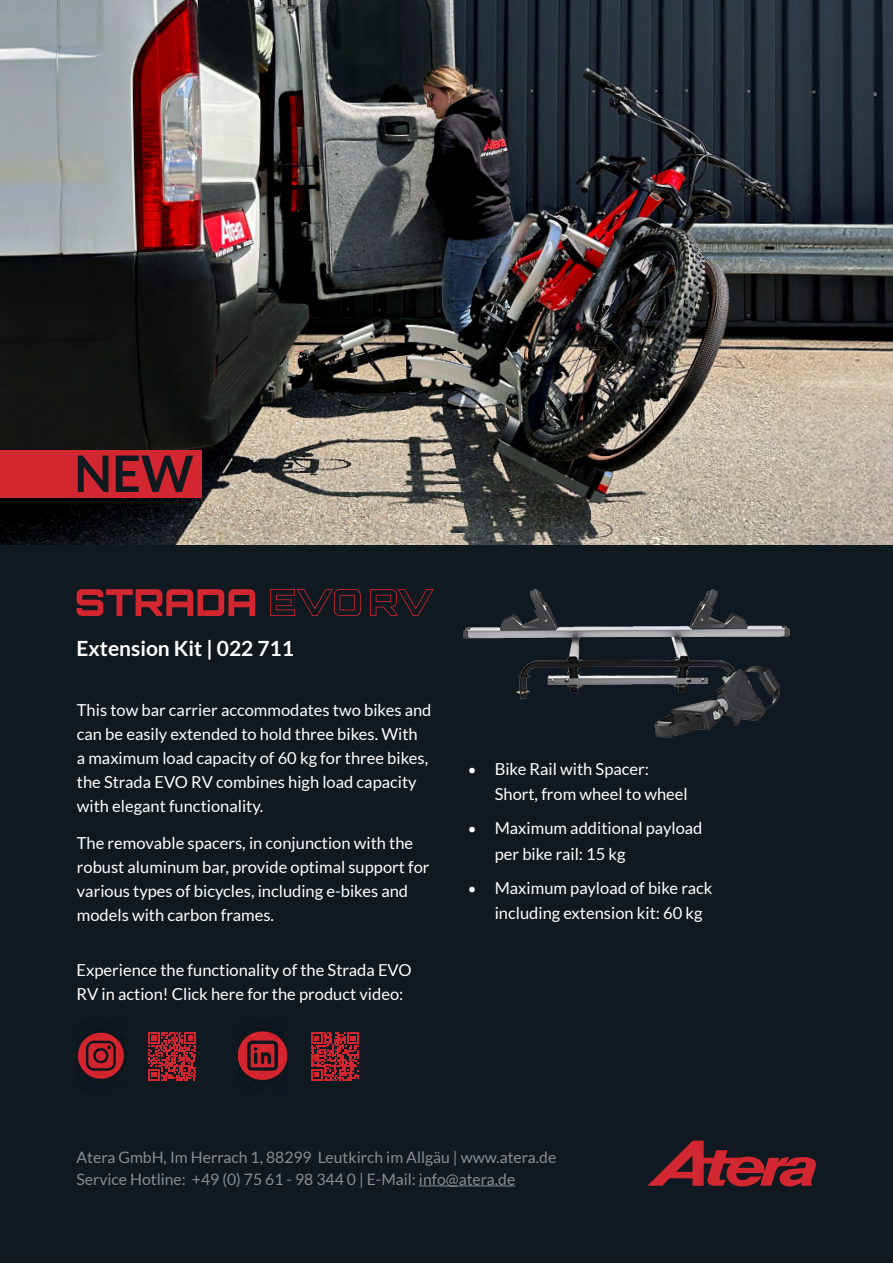
<style>
.page{position:relative;width:893px;height:1263px;background:#101820}
.page>*{position:absolute;margin:0;border:0;box-sizing:border-box;transform-origin:0 0}
.t1{font:700 50.25px "Lato";color:#101820}
.t2{font:700 21px "Lato";color:#fff}
.Detailbeschreibungen{font:16.5px/24px "Lato";color:#fff}
.t3{font:15.75px/22.2px "Lato";color:#8a8d8f}
.s1{font-size:15px}
</style>
<div class="page">
<svg style="left:647px;top:1140px;width:169px;height:46px"></svg>
<hr style="left:419px;top:1185px;width:96px;height:1px;background:#8a8d8f">
<img style="left:0;top:0;width:893px;height:544px">
<img style="left:463px;top:589px;width:327px;height:149px">
<svg style="left:77px;top:589px;width:178px;height:27px"></svg>
<svg style="left:270px;top:589px;width:91px;height:27px"></svg>
<svg style="left:370px;top:589px;width:64px;height:27px"></svg>
<div style="left:0;top:450px;width:201px;height:48px;background:#d22630"></div>
<img style="left:77px;top:1032px;width:48px;height:48px">
<img style="left:238px;top:1031px;width:49px;height:51px">
<svg style="left:148px;top:1032px;width:48px;height:48px"></svg>
<svg style="left:311px;top:1032px;width:48px;height:48px"></svg>
<p class="t1" style="left:74px;top:445px;width:121px">NEW</p>
<p class="t2" style="left:77px;top:636px;width:219px">Extension Kit | 022 711</p>
<p class="Detailbeschreibungen" style="left:77px;top:698px;width:356px">This tow bar carrier accommodates two bikes and can be easily extended to hold three bikes. With<br>a maximum load capacity of 60 kg for three bikes, the Strada EVO RV combines high load capacity with elegant functionality.</p>
<p class="Detailbeschreibungen" style="left:77px;top:831px;width:354px">The removable spacers, in conjunction with the robust aluminum bar, provide optimal support for various types of bicycles, including e-bikes and models with carbon frames.</p>
<p class="Detailbeschreibungen" style="left:77px;top:958px;width:336px">Experience the functionality of the Strada EVO<br>RV in action! Click here for the product video:</p>
<p class="Detailbeschreibungen" style="left:495px;top:756px;width:195px;line-height:25.5px;text-indent:-27px"><span class="s1">•</span> Bike Rail with Spacer:<br>Short, from wheel to wheel</p>
<p class="Detailbeschreibungen" style="left:495px;top:816px;width:209px;line-height:25.5px;text-indent:-27px"><span class="s1">•</span> Maximum additional payload per bike rail: 15 kg</p>
<p class="Detailbeschreibungen" style="left:495px;top:875px;width:219px;line-height:25.5px;text-indent:-27px"><span class="s1">•</span> Maximum payload of bike rack including extension kit: 60 kg</p>
<p class="t3" style="left:77px;top:1146px;width:481px">Atera GmbH, Im Herrach 1, 88299 Leutkirch im Allgäu | www.atera.de<br>Service Hotline: +49 (0) 75 61 - 98 344 0 | E-Mail: info@atera.de</p>
</div>
